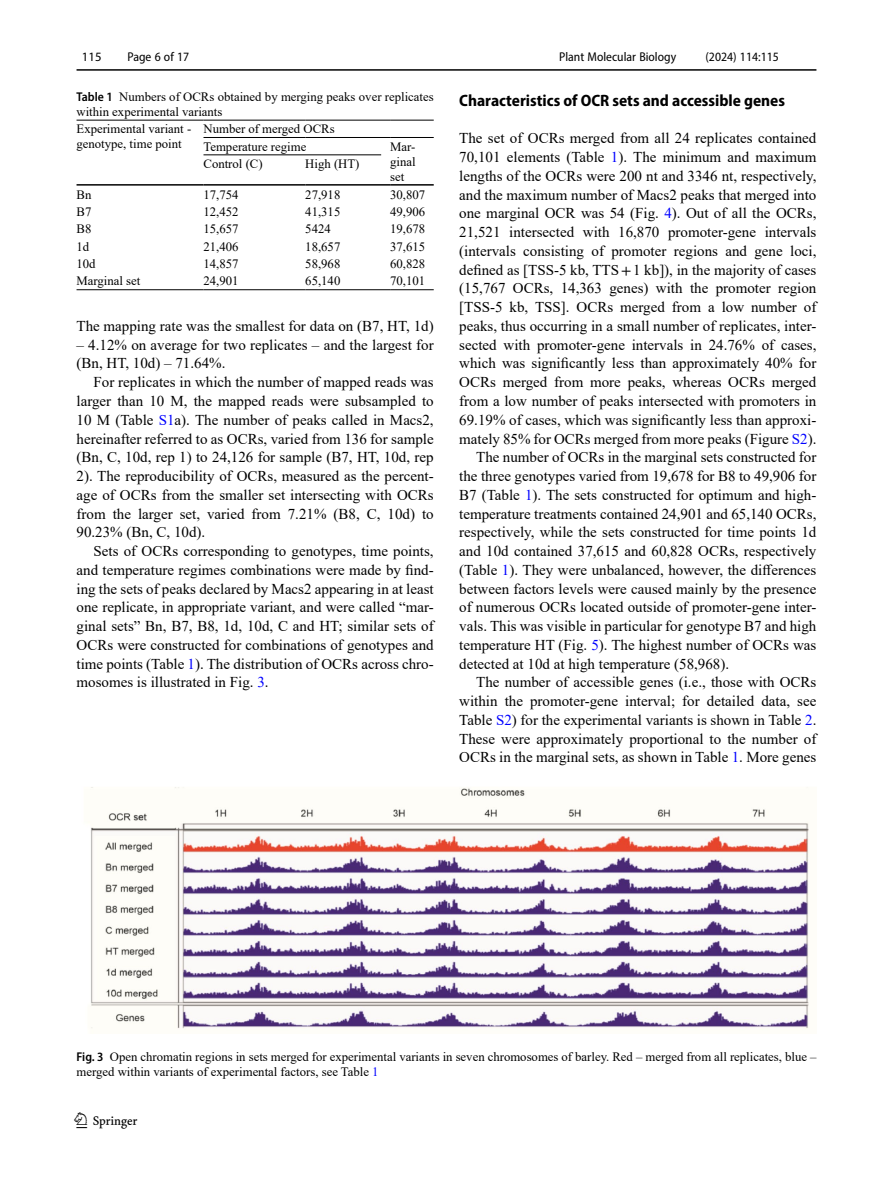
<style>
.page{position:relative;width:893px;height:1187px;background:#fff}
.page>*{position:absolute;margin:0;border:0;box-sizing:border-box;transform-origin:0 0}
.t1{font:22.5px "Springnew";color:#000}
.Head_2{font:700 semi-condensed 16.5px "Myriad Pro";color:#000}
.Body_Text_Indent{font:15px/18.8px "Times New Roman";color:#000;text-align:justify}
.Body_Text{font:15px/18.8px "Times New Roman";color:#000;text-align:justify}
.Figure_Caption{font:12.75px/15px "Times New Roman";color:#000}
.Table_Body{font:12.75px "Times New Roman";color:#000}
.Table_Head{font:12.75px/15px "Times New Roman";color:#000}
.Table_Caption{font:12.75px/15px "Times New Roman";color:#000}
.t2{font:semi-condensed 12.75px "Myriad Pro";color:#000}
.Table_Head_Bridge_Ru{font:12.75px "Times New Roman";color:#000}
.t3{font:12.75px "Myriad Pro";color:#000}
.s1{font-family:"Myriad Pro";font-weight:600;font-stretch:semi-condensed}
.s2{color:#00f}
.s3{font-family:"STIX"}
</style>
<div class="page">
<hr style="left:77px;top:69px;width:739px;height:2px;background:#000">
<hr style="left:77px;top:184px;width:126px;height:1px;background:#000">
<hr style="left:390px;top:184px;width:44px;height:1px;background:#000">
<hr style="left:203px;top:184px;width:102px;height:1px;background:#000">
<hr style="left:305px;top:184px;width:85px;height:1px;background:#000">
<hr style="left:77px;top:289px;width:126px;height:1px;background:#000">
<hr style="left:203px;top:289px;width:102px;height:1px;background:#000">
<hr style="left:305px;top:289px;width:85px;height:1px;background:#000">
<hr style="left:390px;top:289px;width:44px;height:1px;background:#000">
<hr style="left:77px;top:120px;width:126px;height:1px;background:#000">
<hr style="left:203px;top:120px;width:102px;height:1px;background:#000">
<hr style="left:305px;top:120px;width:85px;height:1px;background:#000">
<hr style="left:390px;top:120px;width:44px;height:1px;background:#000">
<hr style="left:203px;top:137px;width:102px;height:1px;background:#000">
<hr style="left:305px;top:137px;width:85px;height:1px;background:#000">
<hr style="left:390px;top:137px;width:44px;height:1px;background:#000">
<hr style="left:203px;top:154px;width:178px;height:1px;background:#000">
<img style="left:91px;top:787px;width:718px;height:243px">
<p class="t3" style="left:82px;top:48px;width:21px">115</p>
<p class="t2" style="left:127px;top:49px;width:63px">Page 6 of 17</p>
<p class="Table_Caption" style="left:77px;top:89px;width:359px"><span class="s1">Table 1</span> Numbers of OCRs obtained by merging peaks over replicates within experimental variants</p>
<p class="Table_Head" style="left:77px;top:121px;width:116px">Experimental variant - genotype, time point</p>
<p class="Table_Head" style="left:203px;top:121px;width:133px">Number of merged OCRs</p>
<p class="Table_Head_Bridge_Ru" style="left:203px;top:137px;width:104px">Temperature regime</p>
<p class="Table_Head" style="left:390px;top:138px;width:27px;text-align:justify">Mar&shy;ginal set</p>
<p class="Table_Head" style="left:203px;top:156px;width:61px">Control (C)</p>
<p class="Table_Head" style="left:305px;top:156px;width:56px">High (HT)</p>
<p class="Table_Body" style="left:77px;top:185px;width:16px">Bn</p>
<p class="Table_Body" style="left:203px;top:185px;width:37px">17,754</p>
<p class="Table_Body" style="left:305px;top:185px;width:37px">27,918</p>
<p class="Table_Body" style="left:390px;top:185px;width:37px">30,807</p>
<p class="Table_Body" style="left:77px;top:203px;width:16px">B7</p>
<p class="Table_Body" style="left:203px;top:203px;width:37px">12,452</p>
<p class="Table_Body" style="left:305px;top:203px;width:37px">41,315</p>
<p class="Table_Body" style="left:390px;top:203px;width:37px">49,906</p>
<p class="Table_Body" style="left:77px;top:220px;width:16px">B8</p>
<p class="Table_Body" style="left:203px;top:220px;width:37px">15,657</p>
<p class="Table_Body" style="left:305px;top:220px;width:27px">5424</p>
<p class="Table_Body" style="left:390px;top:220px;width:37px">19,678</p>
<p class="Table_Body" style="left:77px;top:237px;width:14px">1d</p>
<p class="Table_Body" style="left:203px;top:237px;width:37px">21,406</p>
<p class="Table_Body" style="left:305px;top:237px;width:37px">18,657</p>
<p class="Table_Body" style="left:390px;top:237px;width:37px">37,615</p>
<p class="Table_Body" style="left:77px;top:255px;width:21px">10d</p>
<p class="Table_Body" style="left:203px;top:255px;width:37px">14,857</p>
<p class="Table_Body" style="left:305px;top:255px;width:37px">58,968</p>
<p class="Table_Body" style="left:390px;top:255px;width:37px">60,828</p>
<p class="Table_Body" style="left:77px;top:272px;width:65px">Marginal set</p>
<p class="Table_Body" style="left:203px;top:272px;width:37px">24,901</p>
<p class="Table_Body" style="left:305px;top:272px;width:37px">65,140</p>
<p class="Table_Body" style="left:390px;top:272px;width:37px">70,101</p>
<p class="Body_Text" style="left:77px;top:316px;width:359px">The mapping rate was the smallest for data on (B7, HT, 1d)</p>
<p class="Body_Text" style="left:77px;top:335px;width:359px">– 4.12% on average for two replicates – and the largest for (Bn, HT, 10d) – 71.64%.</p>
<p class="Body_Text_Indent" style="left:77px;top:372px;width:359px;text-indent:17px">For replicates in which the number of mapped reads was larger than 10 M, the mapped reads were subsampled to 10 M (Table <span class="s2">S1</span>a). The number of peaks called in Macs2, hereinafter referred to as OCRs, varied from 136 for sample (Bn, C, 10d, rep 1) to 24,126 for sample (B7, HT, 10d, rep 2). The reproducibility of OCRs, measured as the percent&shy;age of OCRs from the smaller set intersecting with OCRs from the larger set, varied from 7.21% (B8, C, 10d) to 90.23% (Bn, C, 10d).</p>
<p class="Body_Text_Indent" style="left:77px;top:541px;width:359px;text-indent:17px">Sets of OCRs corresponding to genotypes, time points, and temperature regimes combinations were made by find&shy;ing the sets of peaks declared by Macs2 appearing in at least one replicate, in appropriate variant, and were called “mar&shy;ginal sets” Bn, B7, B8, 1d, 10d, C and HT; similar sets of OCRs were constructed for combinations of genotypes and time points (Table <span class="s2">1</span>). The distribution of OCRs across chro&shy;mosomes is illustrated in Fig. <span class="s2">3</span>.</p>
<p class="t2" style="left:559px;top:49px;width:119px">Plant Molecular Biology</p>
<p class="t2" style="left:705px;top:49px;width:75px">(2024) 114:115</p>
<p class="Head_2" style="left:459px;top:90px;width:327px">Characteristics of OCR sets and accessible genes</p>
<p class="Body_Text" style="left:459px;top:128px;width:359px">The set of OCRs merged from all 24 replicates contained 70,101 elements (Table <span class="s2">1</span>). The minimum and maximum lengths of the OCRs were 200 nt and 3346 nt, respectively, and the maximum number of Macs2 peaks that merged into one marginal OCR was 54 (Fig. <span class="s2">4</span>). Out of all the OCRs, 21,521 intersected with 16,870 promoter-gene intervals (intervals consisting of promoter regions and gene loci, defined as [TSS-5 kb, TTS<span class="s3">+</span>1 kb]), in the majority of cases (15,767 OCRs, 14,363 genes) with the promoter region [TSS-5 kb, TSS]. OCRs merged from a low number of peaks, thus occurring in a small number of replicates, inter&shy;sected with promoter-gene intervals in 24.76% of cases, which was significantly less than approximately 40% for OCRs merged from more peaks, whereas OCRs merged from a low number of peaks intersected with promoters in 69.19% of cases, which was significantly less than approxi&shy;mately 85% for OCRs merged from more peaks (Figure <span class="s2">S2</span>).</p>
<p class="Body_Text_Indent" style="left:459px;top:447px;width:359px;text-indent:17px">The number of OCRs in the marginal sets constructed for the three genotypes varied from 19,678 for B8 to 49,906 for B7 (Table <span class="s2">1</span>). The sets constructed for optimum and high&shy;temperature treatments contained 24,901 and 65,140 OCRs, respectively, while the sets constructed for time points 1d and 10d contained 37,615 and 60,828 OCRs, respectively (Table <span class="s2">1</span>). They were unbalanced, however, the differences between factors levels were caused mainly by the presence of numerous OCRs located outside of promoter-gene inter&shy;vals. This was visible in particular for genotype B7 and high temperature HT (Fig. <span class="s2">5</span>). The highest number of OCRs was detected at 10d at high temperature (58,968).</p>
<p class="Body_Text_Indent" style="left:459px;top:672px;width:359px;text-indent:17px">The number of accessible genes (i.e., those with OCRs within the promoter-gene interval; for detailed data, see Table <span class="s2">S2</span>) for the experimental variants is shown in Table <span class="s2">2</span>.<br>These were approximately proportional to the number of OCRs in the marginal sets, as shown in Table <span class="s2">1</span>. More genes</p>
<p class="Figure_Caption" style="left:77px;top:1049px;width:741px"><span class="s1">Fig. 3</span> Open chromatin regions in sets merged for experimental variants in seven chromosomes of barley. Red – merged from all replicates, blue – merged within variants of experimental factors, see Table <span class="s2">1</span></p>
<h1 class="t1" style="left:77px;top:1107px;width:63px">1 3</h1>
</div>
